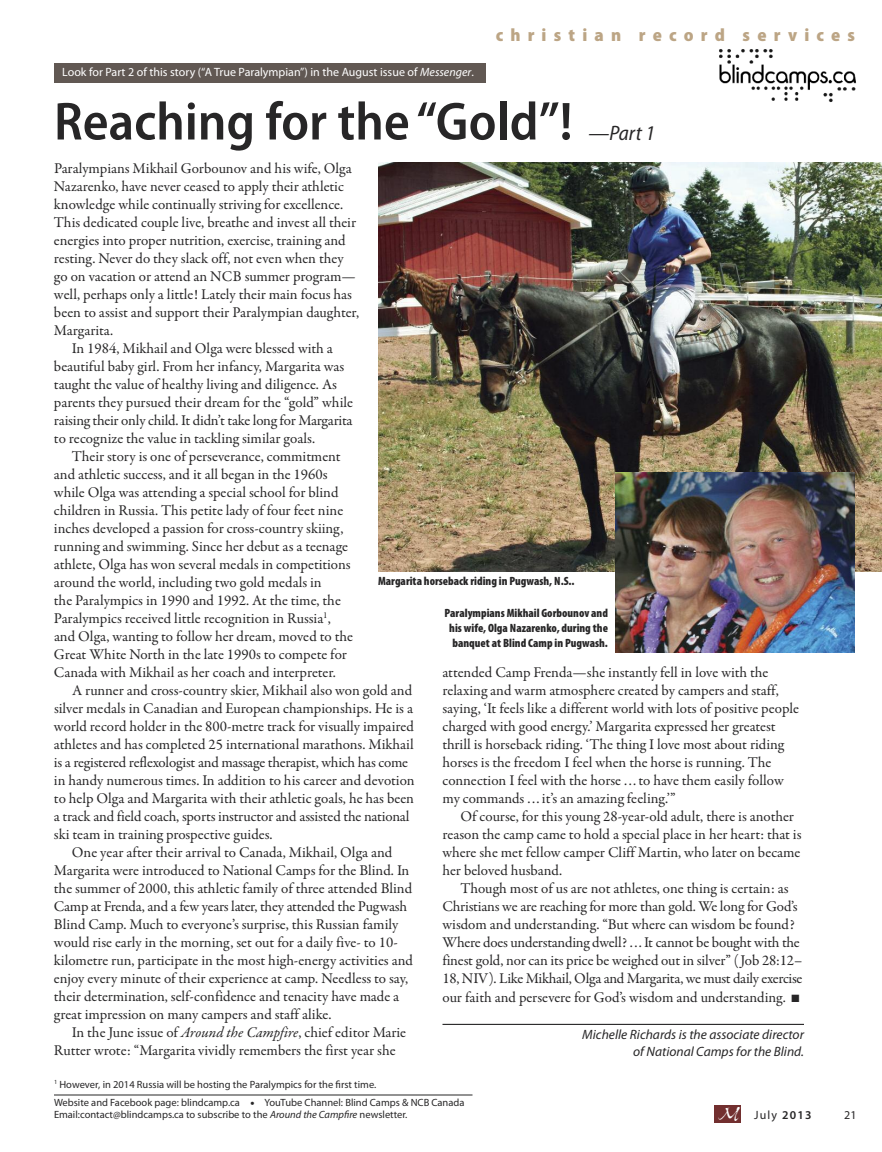
<style>
.page{position:relative;width:882px;height:1152px;background:#fff}
.page>*{position:absolute;margin:0;border:0;box-sizing:border-box;transform-origin:0 0}
.t1{font:600 semi-condensed 54px "Myriad Pro";color:#272627}
.t2{font:italic semi-condensed 21px "Myriad Pro";color:#272627}
.t3{font:900 semi-condensed 18px "Myriad Pro";letter-spacing:.4em;color:#bca585}
.t4{font:15px/18px "Garamond Premr Pro";letter-spacing:-.005em;color:#272627}
.t5{font:italic 13.5px/16.2px "Myriad Pro";color:#272627;text-align:right}
.t6{font:900 condensed 12px/15px "Myriad Pro";color:#272627;text-align:justify}
.t7{font:12px "Myriad Pro";color:#fff}
.t8{font:12px "Myriad Pro";letter-spacing:.1em;color:#272627}
.t9{font:10.5px/12.6px "Myriad Pro";color:#272627}
.s1{font-style:italic}
.s2{font-weight:900;font-stretch:semi-expanded}
.s3{font-family:"Arid ITC";font-size:21px;color:#fff}
.s4{font-weight:600}
</style>
<div class="page">
<div style="left:54px;top:63px;width:432px;height:19px;background:#615853"></div>
<hr style="left:442px;top:1024px;width:362px;height:1px;background:#272627">
<div style="left:714px;top:1106px;width:27px;height:18px;background:#722f2f"></div>
<img style="left:378px;top:162px;width:504px;height:410px">
<img style="left:719px;top:49px;width:137px;height:53px">
<img style="left:615px;top:472px;width:240px;height:181px">
<hr style="left:54px;top:1095px;width:418px;height:1px;background:#272627">
<p class="t7" style="left:62px;top:67px;width:413px">Look for Part 2 of this story (“A True Paralympian”) in the August issue of <span class="s1">Messenger</span>.</p>
<p class="t3" style="left:496px;top:28px;width:361px">christian record services</p>
<h1 class="t1" style="left:54px;top:102px;width:520px">Reaching for the “Gold”!</h1>
<h2 class="t2" style="left:588px;top:125px;width:68px">—Part 1</h2>
<p class="t4" style="left:54px;top:160px;width:299px">Paralympians Mikhail Gorbounov and his wife, Olga</p>
<p class="t4" style="left:54px;top:178px;width:291px">Nazarenko, have never ceased to apply their athletic</p>
<p class="t4" style="left:54px;top:196px;width:291px">knowledge while continually striving for excellence.</p>
<p class="t4" style="left:54px;top:214px;width:304px">This dedicated couple live, breathe and invest all their</p>
<p class="t4" style="left:54px;top:232px;width:293px">energies into proper nutrition, exercise, training and</p>
<p class="t4" style="left:54px;top:250px;width:291px">resting. Never do they slack off, not even when they</p>
<p class="t4" style="left:54px;top:268px;width:303px">go on vacation or attend an NCB summer program—</p>
<p class="t4" style="left:54px;top:286px;width:299px">well, perhaps only a little! Lately their main focus has</p>
<p class="t4" style="left:54px;top:304px;width:307px">been to assist and support their Paralympian daughter,</p>
<p class="t4" style="left:54px;top:322px;width:61px">Margarita.</p>
<p class="t4" style="left:72px;top:340px;width:262px">In 1984, Mikhail and Olga were blessed with a</p>
<p class="t4" style="left:54px;top:358px;width:292px">beautiful baby girl. From her infancy, Margarita was</p>
<p class="t4" style="left:54px;top:376px;width:284px">taught the value of healthy living and diligence. As</p>
<p class="t4" style="left:54px;top:394px;width:301px">parents they pursued their dream for the “gold” while</p>
<p class="t4" style="left:54px;top:412px;width:300px">raising their only child. It didn’t take long for Margarita</p>
<p class="t4" style="left:54px;top:430px;width:263px">to recognize the value in tackling similar goals.</p>
<p class="t4" style="left:72px;top:448px;width:270px">Their story is one of perseverance, commitment</p>
<p class="t4" style="left:54px;top:466px;width:275px">and athletic success, and it all began in the 1960s</p>
<p class="t4" style="left:54px;top:484px;width:286px">while Olga was attending a special school for blind</p>
<p class="t4" style="left:54px;top:502px;width:291px">children in Russia. This petite lady of four feet nine</p>
<p class="t4" style="left:54px;top:520px;width:291px">inches developed a passion for cross-country skiing,</p>
<p class="t4" style="left:54px;top:538px;width:296px">running and swimming. Since her debut as a teenage</p>
<p class="t4" style="left:54px;top:556px;width:298px">athlete, Olga has won several medals in competitions</p>
<p class="t4" style="left:54px;top:574px;width:269px">around the world, including two gold medals in</p>
<p class="t4" style="left:54px;top:592px;width:288px">the Paralympics in 1990 and 1992. At the time, the</p>
<p class="t4" style="left:54px;top:610px;width:278px">Paralympics received little recognition in Russia<sup>1</sup>,</p>
<p class="t4" style="left:54px;top:628px;width:301px">and Olga, wanting to follow her dream, moved to the</p>
<p class="t4" style="left:54px;top:646px;width:294px">Great White North in the late 1990s to compete for</p>
<p class="t4" style="left:54px;top:664px;width:283px">Canada with Mikhail as her coach and interpreter.</p>
<p class="t4" style="left:72px;top:682px;width:342px">A runner and cross-country skier, Mikhail also won gold and</p>
<p class="t4" style="left:54px;top:700px;width:361px">silver medals in Canadian and European championships. He is a</p>
<p class="t4" style="left:54px;top:718px;width:361px">world record holder in the 800-metre track for visually impaired</p>
<p class="t4" style="left:54px;top:736px;width:361px">athletes and has completed 25 international marathons. Mikhail</p>
<p class="t4" style="left:54px;top:754px;width:356px">is a registered reflexologist and massage therapist, which has come</p>
<p class="t4" style="left:54px;top:772px;width:362px">in handy numerous times. In addition to his career and devotion</p>
<p class="t4" style="left:54px;top:790px;width:362px">to help Olga and Margarita with their athletic goals, he has been</p>
<p class="t4" style="left:54px;top:808px;width:357px">a track and field coach, sports instructor and assisted the national</p>
<p class="t4" style="left:54px;top:826px;width:220px">ski team in training prospective guides.</p>
<p class="t4" style="left:72px;top:844px;width:322px">One year after their arrival to Canada, Mikhail, Olga and</p>
<p class="t4" style="left:54px;top:862px;width:357px">Margarita were introduced to National Camps for the Blind. In</p>
<p class="t4" style="left:54px;top:880px;width:360px">the summer of 2000, this athletic family of three attended Blind</p>
<p class="t4" style="left:54px;top:898px;width:355px">Camp at Frenda, and a few years later, they attended the Pugwash</p>
<p class="t4" style="left:54px;top:916px;width:346px">Blind Camp. Much to everyone’s surprise, this Russian family</p>
<p class="t4" style="left:54px;top:934px;width:345px">would rise early in the morning, set out for a daily five- to 10-</p>
<p class="t4" style="left:54px;top:952px;width:361px">kilometre run, participate in the most high-energy activities and</p>
<p class="t4" style="left:54px;top:970px;width:356px">enjoy every minute of their experience at camp. Needless to say,</p>
<p class="t4" style="left:54px;top:988px;width:347px">their determination, self-confidence and tenacity have made a</p>
<p class="t4" style="left:54px;top:1006px;width:279px">great impression on many campers and staff alike.</p>
<p class="t4" style="left:72px;top:1024px;width:336px">In the June issue of <span class="s1">Around the Campfire</span>, chief editor Marie</p>
<p class="t4" style="left:54px;top:1042px;width:343px">Rutter wrote: “Margarita vividly remembers the first year she</p>
<p class="t6" style="left:378px;top:575px;width:198px">Margarita horseback riding in Pugwash, N.S..</p>
<p class="t6" style="left:449px;top:606px;width:160px;text-indent:-5px">Paralympians Mikhail Gorbounov and his wife, Olga Nazarenko, during the banquet at Blind Camp in Pugwash.</p>
<p class="t4" style="left:442px;top:664px;width:358px">attended Camp Frenda—she instantly fell in love with the relaxing and warm atmosphere created by campers and staff, saying, ‘It feels like a different world with lots of positive people charged with good energy.’ Margarita expressed her greatest thrill is horseback riding. ‘The thing I love most about riding horses is the freedom I feel when the horse is running. The connection I feel with the horse ...to have them easily follow my commands ... it’s an amazing feeling.’”</p>
<p class="t4" style="left:442px;top:808px;width:361px;text-indent:18px">Of course, for this young 28-year-old adult, there is another reason the camp came to hold a special place in her heart: that is where she met fellow camper Cliff Martin, who later on became her beloved husband.</p>
<p class="t4" style="left:442px;top:880px;width:362px;text-align:center">Though most of us are not athletes, one thing is certain: as Christians we are reaching for more than gold. We long for God’s wisdom and understanding. “But where can wisdom be found?<br>Where does understanding dwell? ...It cannot be bought with the finest gold, nor can its price be weighed out in silver” (Job 28:12– 18, NIV). Like Mikhail, Olga and Margarita, we must daily exercise</p>
<p class="t4" style="left:442px;top:990px;width:359px">our faith and persevere for God’s wisdom and understanding. ■</p>
<p class="t5" style="left:582px;top:1028px;width:223px">Michelle Richards is the associate director of National Camps for the Blind.</p>
<p class="t9" style="left:54px;top:1079px;width:324px"><sup>1</sup> However, in 2014 Russia will be hosting the Paralympics for the first time.</p>
<p class="t9" style="left:54px;top:1097px;width:412px">Website and Facebook page: blindcamp.ca <span class="s2">•</span> YouTube Channel: Blind Camps &amp; NCB Canada<br>Email:contact@blindcamps.ca to subscribe to the <span class="s1">Around the Campfire</span> newsletter.</p>
<p class="t8" style="left:719px;top:1111px;width:94px"><span class="s3">M</span> July <span class="s4">2013</span></p>
<p class="t8" style="left:844px;top:1111px;width:14px">21</p>
</div>
